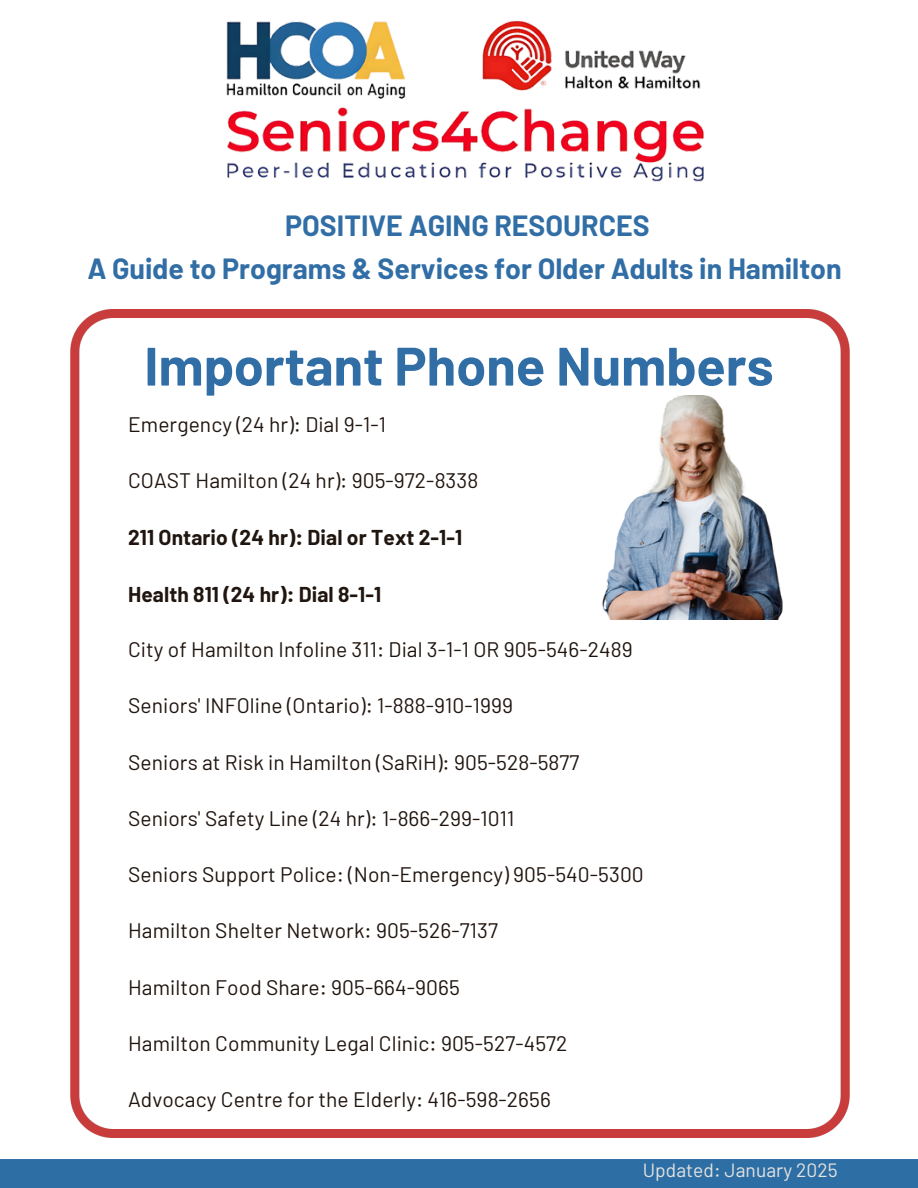
<style>
.page{position:relative;width:918px;height:1188px;background:#fff}
.page>*{position:absolute;margin:0;border:0;box-sizing:border-box;transform-origin:0 0}
.t1{font:700 54px "Barlow";color:#316ea6}
.t2{font:700 28.5px/42.8px "Barlow";color:#316ea6;text-align:center}
.t3{font:21px "Barlow";letter-spacing:.005em;color:#20150f}
.t4{font:700 21px "Barlow";letter-spacing:.005em;color:#20150f}
.t5{font:19.2px "Barlow";letter-spacing:.005em;color:#e4e3df}
</style>
<div class="page">
<div style="left:0;top:1159px;width:918px;height:29px;background:#2d6ea5"></div>
<img style="left:226px;top:20px;width:478px;height:162px">
<img style="left:71px;top:309px;width:778px;height:828px">
<img style="left:584px;top:396px;width:222px;height:223px">
<p class="t2" style="left:87px;top:203px;width:756px">POSITIVE AGING RESOURCES<br>A Guide to Programs &amp; Services for Older Adults in Hamilton</p>
<p class="t1" style="left:144px;top:332px;width:631px">Important Phone Numbers</p>
<p class="t3" style="left:128px;top:411px;width:259px">Emergency (24 hr): Dial 9-1-1</p>
<h2 class="t3" style="left:128px;top:467px;width:352px">COAST Hamilton (24 hr): 905-972-8338</h2>
<p class="t4" style="left:128px;top:524px;width:336px">211 Ontario (24 hr): Dial or Text 2-1-1</p>
<h1 class="t4" style="left:128px;top:581px;width:255px">Health 811 (24 hr): Dial 8-1-1</h1>
<p class="t3" style="left:128px;top:636px;width:506px">City of Hamilton Infoline 311: Dial 3-1-1 OR 905-546-2489</p>
<p class="t3" style="left:128px;top:692px;width:386px">Seniors' INFOline (Ontario): 1-888-910-1999</p>
<p class="t3" style="left:128px;top:749px;width:453px">Seniors at Risk in Hamilton (SaRiH): 905-528-5877</p>
<h3 class="t3" style="left:128px;top:805px;width:388px">Seniors' Safety Line (24 hr): 1-866-299-1011</h3>
<h3 class="t3" style="left:128px;top:861px;width:517px">Seniors Support Police: (Non-Emergency) 905-540-5300</h3>
<p class="t3" style="left:128px;top:917px;width:371px">Hamilton Shelter Network: 905-526-7137</p>
<p class="t3" style="left:128px;top:974px;width:333px">Hamilton Food Share: 905-664-9065</p>
<p class="t3" style="left:128px;top:1030px;width:441px">Hamilton Community Legal Clinic: 905-527-4572</p>
<p class="t3" style="left:128px;top:1086px;width:424px">Advocacy Centre for the Elderly: 416-598-2656</p>
<p class="t5" style="left:643px;top:1157px;width:196px">Updated: January 2025</p>
</div>
